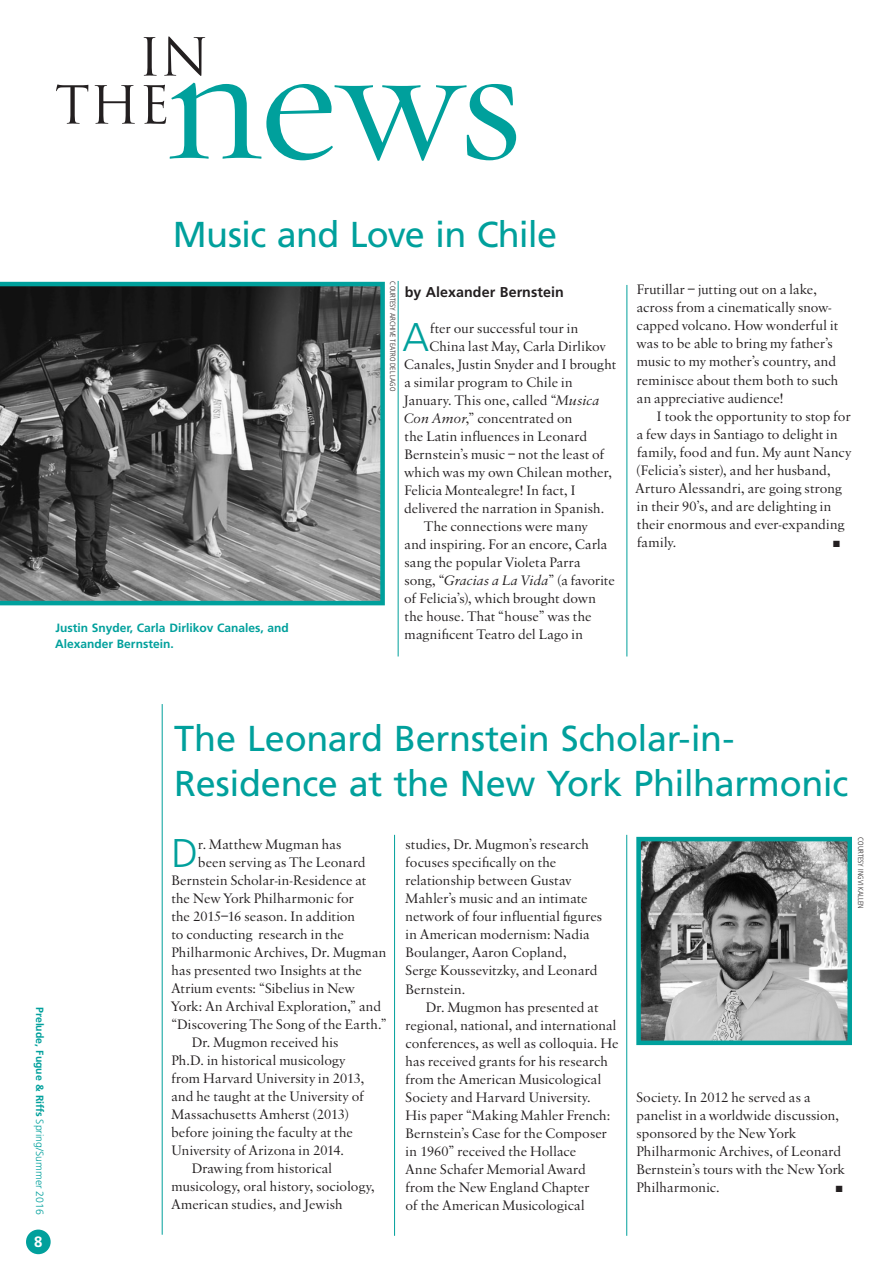
<style>
.page{position:relative;width:896px;height:1273px;background:#fff}
.page>*{position:absolute;margin:0;border:0;box-sizing:border-box;transform-origin:0 0}
.body_1{font:300 40.05px "Frutiger";color:#00a09c}
.headline_2{font:36px/45px "Frutiger";letter-spacing:-.01em;color:#00a09c}
.t1{font:700 15px "Frutiger";color:#fff}
.body_1-2{font:14.25px/18px "Sabon Rmn";letter-spacing:.01em;color:#231f20}
.body_1-3{font:700 14.25px "Frutiger";letter-spacing:.01em;color:#231f20}
.body_1-4{font:700 12px/16.5px "Frutiger";color:#00a09c}
.page_heads{font:700 10.5px "Frutiger";color:#00a09c}
.body_1-5{font:9px "Zapf Dingbats ITC";color:#231f20}
.credit_1{font:300 condensed 7.5px "Frutiger";color:#231f20}
.s1{font-family:"Sabon Itl"}
.s2{font-weight:300}
</style>
<div class="page">
<svg style="left:144px;top:37px;width:13px;height:39px"></svg>
<svg style="left:164px;top:36px;width:41px;height:40px"></svg>
<svg style="left:56px;top:84px;width:32px;height:40px"></svg>
<svg style="left:95px;top:85px;width:40px;height:39px"></svg>
<svg style="left:144px;top:82px;width:372px;height:79px"></svg>
<hr style="left:394px;top:834px;width:1px;height:401px;background:#00a09c">
<hr style="left:626px;top:834px;width:1px;height:401px;background:#00a09c">
<hr style="left:162px;top:704px;width:1px;height:530px;background:#00a09c">
<div style="left:26px;top:1229px;width:25px;height:24px;background:#00a09c;border-radius:50%"></div>
<hr style="left:626px;top:285px;width:1px;height:371px;background:#00a09c">
<hr style="left:398px;top:281px;width:1px;height:375px;background:#00a09c">
<svg style="left:0;top:282px;width:385px;height:323px;background:#585e5e"></svg>
<img style="left:641px;top:841px;width:206px;height:198px">
<div style="left:636px;top:836px;width:216px;height:208px;border:4px solid #00a09c"></div>
<p class="headline_2" style="left:173px;top:212px;width:386px">Music and Love in Chile</p>
<p class="body_1-3" style="left:405px;top:283px;width:161px">by Alexander Bernstein</p>
<p class="body_1" style="left:402px;top:314px;width:28px">A</p>
<p class="body_1-2" style="left:430px;top:320px;width:150px">fter our successful tour in</p>
<p class="credit_1" style="left:397px;top:281px;width:111px;rotate:90deg">COURTESY ARCHIVE TEATRO DEL LAGO</p>
<p class="body_1-2" style="left:429px;top:338px;width:178px">China last May, Carla Dirlikov</p>
<p class="body_1-2" style="left:404px;top:356px;width:213px">Canales, Justin Snyder and I brought</p>
<p class="body_1-2" style="left:404px;top:374px;width:170px">a similar program to Chile in</p>
<p class="body_1-2" style="left:404px;top:392px;width:197px">January. This one, called “<span class="s1">Musica</span></p>
<p class="body_1-2" style="left:404px;top:410px;width:170px"><span class="s1">Con Amor</span>,” concentrated on</p>
<p class="body_1-2" style="left:405px;top:428px;width:184px">the Latin influences in Leonard</p>
<p class="body_1-2" style="left:404px;top:446px;width:201px">Bernstein’s music – not the least of</p>
<p class="body_1-2" style="left:404px;top:464px;width:209px">which was my own Chilean mother,</p>
<p class="body_1-2" style="left:404px;top:482px;width:173px">Felicia Montealegre! In fact, I</p>
<p class="body_1-2" style="left:404px;top:500px;width:201px">delivered the narration in Spanish.</p>
<p class="body_1-2" style="left:404px;top:518px;width:212px;text-indent:20px">The connections were many<br>and inspiring. For an encore, Carla sang the popular Violeta Parra<br>song, “<span class="s1">Gracias a La Vida</span>” (a favorite of Felicia’s), which brought down the house. That “house” was the magnificent Teatro del Lago in</p>
<p class="body_1-4" style="left:55px;top:619px;width:235px">Justin Snyder, Carla Dirlikov Canales, and<br>Alexander Bernstein.</p>
<p class="body_1-2" style="left:636px;top:282px;width:203px">Frutillar – jutting out on a lake, across from a cinematically snow&shy;capped volcano. How wonderful it was to be able to bring my father’s music to my mother’s country, and reminisce about them both to such an appreciative audience!</p>
<p class="body_1-2" style="left:635px;top:408px;width:217px;text-indent:21px">I took the opportunity to stop for a few days in Santiago to delight in family, food and fun. My aunt Nancy (Felicia’s sister), and her husband,<br>Arturo Alessandri, are going strong in their 90’s, and are delighting in their enormous and ever-expanding family.</p>
<p class="body_1-5" style="left:833px;top:539px;width:8px">■</p>
<p class="page_heads" style="left:46px;top:1006px;width:209px;rotate:90deg">Prelude, Fugue &amp; Riffs <span class="s2">Spring/Summer 2016</span></p>
<p class="t1" style="left:34px;top:1232px;width:10px">8</p>
<p class="headline_2" style="left:174px;top:715px;width:675px">The Leonard Bernstein Scholar-in-<br>Residence at the New York Philharmonic</p>
<p class="body_1" style="left:171px;top:830px;width:28px">D</p>
<p class="body_1-2" style="left:198px;top:836px;width:145px">r. Matthew Mugman has</p>
<p class="body_1-2" style="left:198px;top:854px;width:169px">been serving as The Leonard</p>
<p class="body_1-2" style="left:171px;top:872px;width:196px">Bernstein Scholar-in-Residence at</p>
<p class="body_1-2" style="left:171px;top:890px;width:184px">the New York Philharmonic for</p>
<p class="body_1-2" style="left:171px;top:908px;width:185px">the 2015–16 season. In addition</p>
<p class="body_1-2" style="left:171px;top:926px;width:174px">to conducting research in the</p>
<p class="body_1-2" style="left:171px;top:944px;width:216px">Philharmonic Archives, Dr. Mugman</p>
<p class="body_1-2" style="left:171px;top:962px;width:192px">has presented two Insights at the</p>
<p class="body_1-2" style="left:171px;top:980px;width:185px">Atrium events: “Sibelius in New</p>
<p class="body_1-2" style="left:171px;top:998px;width:211px">York: An Archival Exploration,” and</p>
<p class="body_1-2" style="left:171px;top:1016px;width:217px">“Discovering The Song of the Earth.”</p>
<p class="body_1-2" style="left:171px;top:1034px;width:194px;text-indent:20px">Dr. Mugmon received his<br>Ph.D. in historical musicology from Harvard University in 2013, and he taught at the University of<br>Massachusetts Amherst (2013) before joining the faculty at the<br>University of Arizona in 2014.</p>
<p class="body_1-2" style="left:171px;top:1160px;width:205px;text-indent:20px">Drawing from historical musicology, oral history, sociology,<br>American studies, and Jewish</p>
<p class="body_1-2" style="left:405px;top:836px;width:198px">studies, Dr. Mugmon’s research focuses specifically on the relationship between Gustav<br>Mahler’s music and an intimate network of four influential figures in American modernism: Nadia<br>Boulanger, Aaron Copland,<br>Serge Koussevitzky, and Leonard<br>Bernstein.</p>
<p class="body_1-2" style="left:405px;top:998px;width:214px;text-indent:20px">Dr. Mugmon has presented at regional, national, and international conferences, as well as colloquia. He has received grants for his research from the American Musicological<br>Society and Harvard University.<br>His paper “Making Mahler French:<br>Bernstein’s Case for the Composer in 1960” received the Hollace<br>Anne Schafer Memorial Award<br>from the New England Chapter<br>of the American Musicological</p>
<p class="credit_1" style="left:865px;top:837px;width:73px;rotate:90deg">COURTESY INGVI KALLEN</p>
<p class="body_1-2" style="left:636px;top:1089px;width:210px">Society. In 2012 he served as a panelist in a worldwide discussion, sponsored by the New York<br>Philharmonic Archives, of Leonard<br>Bernstein’s tours with the New York<br>Philharmonic.</p>
<p class="body_1-5" style="left:835px;top:1184px;width:8px">■</p>
</div>
